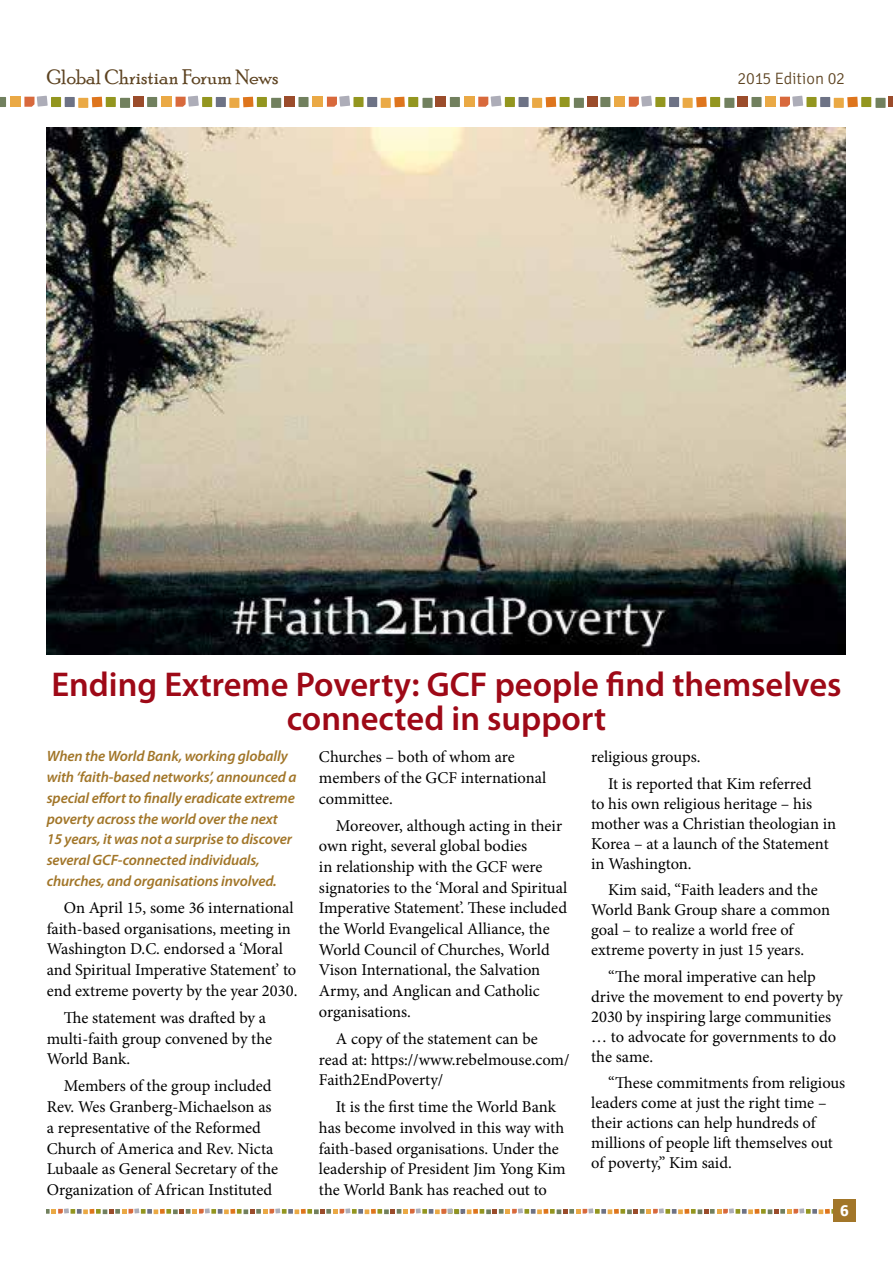
<style>
.page{position:relative;width:893px;height:1263px;background:#fff}
.page>*{position:absolute;margin:0;border:0;box-sizing:border-box;transform-origin:0 0}
.t1{font:600 34.5px/34.5px "Myriad Pro";color:#9e0917;text-align:center}
.t2{font:21px "Poor Richard";color:#5d4321}
.t3{font:16.5px/20.7px "Minion Pro";letter-spacing:-.005em;color:#000}
.t4{font:300 16.5px "Signika Negative";letter-spacing:-.005em;color:#5d4321}
.t5{font:700 16.5px "Signika Negative";color:#fff}
.t6{font:italic 600 15px/20.7px "Myriad Pro";letter-spacing:-.01em;color:#a27629}
</style>
<div class="page">
<div style="left:65px;top:97px;width:10px;height:10px;background:#6d7285"></div>
<div style="left:78px;top:98px;width:10px;height:10px;background:#eaa945"></div>
<div style="left:10px;top:97px;width:10px;height:10px;background:#eaa945"></div>
<div style="left:106px;top:97px;width:10px;height:10px;background:#93961f"></div>
<div style="left:51px;top:97px;width:10px;height:10px;background:#93961f"></div>
<svg style="left:92px;top:97px;width:10px;height:10px"></svg>
<div style="left:120px;top:98px;width:10px;height:10px;background:#71805e"></div>
<svg style="left:0;top:97px;width:6px;height:10px"></svg>
<svg style="left:24px;top:96px;width:24px;height:11px"></svg>
<div style="left:133px;top:97px;width:11px;height:10px;background:#9b4c2b"></div>
<div style="left:216px;top:97px;width:10px;height:10px;background:#6d7285"></div>
<div style="left:229px;top:98px;width:10px;height:10px;background:#eaa945"></div>
<div style="left:162px;top:97px;width:10px;height:10px;background:#eaa945"></div>
<div style="left:257px;top:97px;width:10px;height:10px;background:#93961f"></div>
<div style="left:202px;top:97px;width:10px;height:10px;background:#93961f"></div>
<svg style="left:243px;top:97px;width:10px;height:10px"></svg>
<div style="left:271px;top:98px;width:10px;height:10px;background:#71805e"></div>
<div style="left:147px;top:97px;width:10px;height:10px;background:#71805e"></div>
<svg style="left:176px;top:96px;width:23px;height:11px"></svg>
<div style="left:285px;top:97px;width:10px;height:10px;background:#9b4c2b"></div>
<div style="left:367px;top:97px;width:10px;height:10px;background:#6d7285"></div>
<div style="left:381px;top:98px;width:10px;height:10px;background:#eaa945"></div>
<div style="left:313px;top:97px;width:10px;height:10px;background:#eaa945"></div>
<div style="left:408px;top:97px;width:10px;height:10px;background:#93961f"></div>
<div style="left:353px;top:97px;width:11px;height:10px;background:#93961f"></div>
<svg style="left:394px;top:97px;width:11px;height:10px"></svg>
<div style="left:422px;top:98px;width:11px;height:10px;background:#71805e"></div>
<div style="left:298px;top:97px;width:11px;height:10px;background:#71805e"></div>
<svg style="left:327px;top:96px;width:23px;height:11px"></svg>
<div style="left:436px;top:97px;width:10px;height:10px;background:#9b4c2b"></div>
<div style="left:518px;top:97px;width:11px;height:10px;background:#6d7285"></div>
<div style="left:532px;top:98px;width:10px;height:10px;background:#eaa945"></div>
<div style="left:464px;top:97px;width:10px;height:10px;background:#eaa945"></div>
<div style="left:560px;top:97px;width:10px;height:10px;background:#93961f"></div>
<div style="left:505px;top:97px;width:10px;height:10px;background:#93961f"></div>
<svg style="left:546px;top:97px;width:10px;height:10px"></svg>
<div style="left:574px;top:98px;width:10px;height:10px;background:#71805e"></div>
<div style="left:450px;top:97px;width:10px;height:10px;background:#71805e"></div>
<svg style="left:478px;top:96px;width:23px;height:11px"></svg>
<div style="left:587px;top:97px;width:10px;height:10px;background:#9b4c2b"></div>
<div style="left:669px;top:97px;width:10px;height:10px;background:#6d7285"></div>
<div style="left:683px;top:98px;width:10px;height:10px;background:#eaa945"></div>
<div style="left:615px;top:97px;width:10px;height:10px;background:#eaa945"></div>
<div style="left:710px;top:97px;width:10px;height:10px;background:#93961f"></div>
<div style="left:655px;top:97px;width:10px;height:10px;background:#93961f"></div>
<svg style="left:696px;top:97px;width:11px;height:10px"></svg>
<div style="left:724px;top:98px;width:10px;height:10px;background:#71805e"></div>
<div style="left:600px;top:97px;width:10px;height:10px;background:#71805e"></div>
<svg style="left:629px;top:96px;width:23px;height:11px"></svg>
<div style="left:738px;top:97px;width:10px;height:10px;background:#9b4c2b"></div>
<div style="left:820px;top:97px;width:10px;height:10px;background:#6d7285"></div>
<div style="left:834px;top:98px;width:10px;height:10px;background:#eaa945"></div>
<div style="left:766px;top:97px;width:10px;height:10px;background:#eaa945"></div>
<div style="left:861px;top:97px;width:10px;height:10px;background:#93961f"></div>
<div style="left:806px;top:97px;width:11px;height:10px;background:#93961f"></div>
<svg style="left:847px;top:97px;width:11px;height:10px"></svg>
<div style="left:875px;top:98px;width:11px;height:10px;background:#71805e"></div>
<div style="left:751px;top:97px;width:10px;height:10px;background:#71805e"></div>
<svg style="left:780px;top:96px;width:23px;height:11px"></svg>
<hr style="left:889px;top:97px;width:4px;height:10px;background:#9b4c2b">
<svg style="left:47px;top:1208px;width:786px;height:6px"></svg>
<img style="left:47px;top:128px;width:798px;height:527px">
<div style="left:833px;top:1199px;width:23px;height:22px;background:#a27629"></div>
<p class="t2" style="left:47px;top:64px;width:233px">Global Christian Forum News</p>
<p class="t4" style="left:738px;top:69px;width:109px">2015 Edition 02</p>
<h1 class="t1" style="left:51px;top:666px;width:792px">Ending Extreme Poverty: GCF people find themselves connected in support</h1>
<p class="t6" style="left:47px;top:745px;width:251px">When the World Bank, working globally with ‘faith-based networks’, announced a special effort to finally eradicate extreme poverty across the world over the next 15 years, it was not a surprise to discover several GCF-connected individuals, churches, and organisations involved.</p>
<p class="t3" style="left:47px;top:897px;width:252px;text-indent:17px">On April 15, some 36 international faith-based organisations, meeting in Washington D.C. endorsed a ‘Moral and Spiritual Imperative Statement’ to end extreme poverty by the year 2030.</p>
<p class="t3" style="left:47px;top:1007px;width:227px;text-indent:17px">The statement was drafted by a multi-faith group convened by the<br>World Bank.</p>
<p class="t3" style="left:47px;top:1076px;width:233px;text-indent:17px">Members of the group included Rev. Wes Granberg-Michaelson as a representative of the Reformed Church of America and Rev. Nicta Lubaale as General Secretary of the Organization of African Instituted</p>
<p class="t3" style="left:319px;top:746px;width:229px">Churches – both of whom are members of the GCF international committee.</p>
<p class="t3" style="left:319px;top:815px;width:250px;text-indent:17px">Moreover, although acting in their own right, several global bodies<br>in relationship with the GCF were signatories to the ‘Moral and Spiritual Imperative Statement’. These included the World Evangelical Alliance, the World Council of Churches, World Vison International, the Salvation Army, and Anglican and Catholic organisations.</p>
<p class="t3" style="left:319px;top:1028px;width:252px;text-indent:17px">A copy of the statement can be read at: https://www.rebelmouse.com/<br>Faith2EndPoverty/</p>
<p class="t3" style="left:319px;top:1097px;width:248px;text-indent:17px">It is the first time the World Bank has become involved in this way with faith-based organisations. Under the leadership of President Jim Yong Kim the World Bank has reached out to</p>
<p class="t3" style="left:608px;top:744px;width:205px;line-height:26.4px;text-indent:-17px">religious groups.<br>It is reported that Kim referred</p>
<p class="t3" style="left:591px;top:793px;width:247px;line-height:20px">to his own religious heritage – his mother was a Christian theologian in<br>Korea – at a launch of the Statement in Washington.</p>
<p class="t3" style="left:591px;top:880px;width:240px;line-height:20px;text-indent:17px">Kim said, “Faith leaders and the<br>World Bank Group share a common goal – to realize a world free of extreme poverty in just 15 years.</p>
<p class="t3" style="left:591px;top:966px;width:253px;line-height:20px;text-indent:17px">“The moral imperative can help drive the movement to end poverty by<br>2030 by inspiring large communities … to advocate for governments to do the same.</p>
<p class="t3" style="left:591px;top:1073px;width:256px;line-height:20px;text-indent:17px">“These commitments from religious leaders come at just the right time – their actions can help hundreds of millions of people lift themselves out of poverty,” Kim said.</p>
<p class="t5" style="left:840px;top:1201px;width:10px">6</p>
</div>
